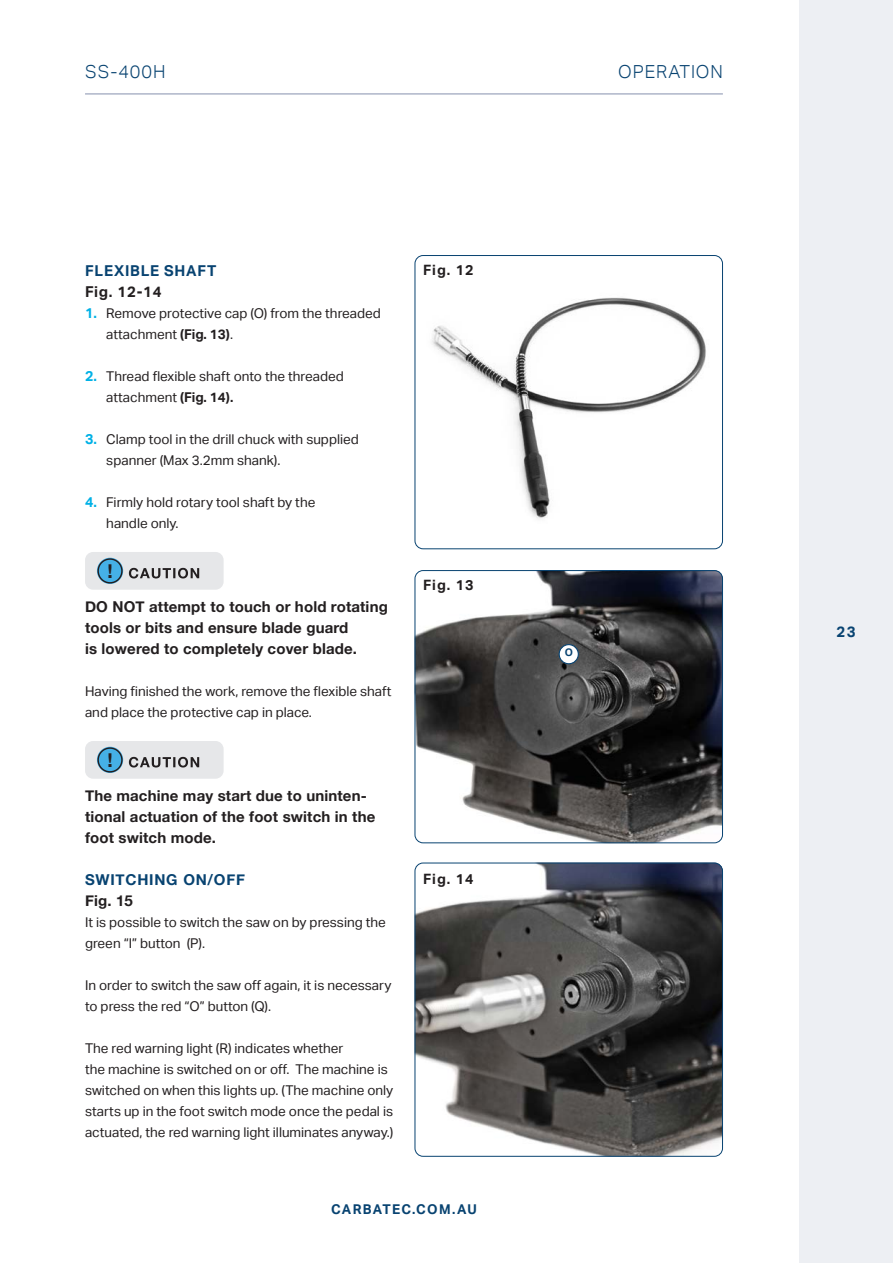
<style>
.page{position:relative;width:893px;height:1263px;background:#fff}
.page>*{position:absolute;margin:0;border:0;box-sizing:border-box;transform-origin:0 0}
.t1{font:700 19.05px "Helvetica Neue";color:#241f21}
.Folio{font:300 18px "Aktiv Grotesk";letter-spacing:.05em;color:#084371}
._00_BODY{font:700 15px/21px "Helvetica Neue";letter-spacing:.01em;color:#231f20}
.Subhead{font:700 15px/21px "Aktiv Grotesk";letter-spacing:.05em;color:#084371}
._00_BODY-2{font:700 15px/21px "Helvetica Neue";letter-spacing:.05em;color:#084371}
.Subhead-2{font:700 14.25px "Aktiv Grotesk";letter-spacing:.075em;color:#231f20}
._00_BODY-3{font:13.5px/21px "Aktiv Grotesk";color:#231f20}
.t2{font:700 13.5px "Aktiv Grotesk";letter-spacing:.1em;color:#084371}
.Subhead-3{font:700 10.5px "Aktiv Grotesk";color:#084371}
.s1{color:#231f20}
.s2{font-weight:700;font-size:14.25px;color:#00b1e6}
.s3{font-weight:700}
</style>
<div class="page">
<hr style="left:85px;top:94px;width:638px;height:1px;background:#8690ad">
<div style="left:85px;top:552px;width:139px;height:38px;background:#e6e7e9;border-radius:8px"></div>
<svg style="left:129px;top:568px;width:70px;height:10px"></svg>
<svg style="left:97px;top:558px;width:26px;height:26px"></svg>
<div style="left:97px;top:558px;width:26px;height:25px;border:1px solid #241f21;border-radius:50%"></div>
<div style="left:85px;top:741px;width:139px;height:38px;background:#e6e7e9;border-radius:8px"></div>
<svg style="left:129px;top:757px;width:70px;height:10px"></svg>
<svg style="left:97px;top:747px;width:26px;height:26px"></svg>
<div style="left:97px;top:747px;width:26px;height:25px;border:1px solid #241f21;border-radius:50%"></div>
<img style="left:432px;top:297px;width:274px;height:222px">
<div style="left:415px;top:255px;width:308px;height:294px;border:1px solid #084371;border-radius:8px"></div>
<img style="left:415px;top:570px;width:308px;height:273px">
<div style="left:415px;top:570px;width:308px;height:273px;border:1px solid #084371;border-radius:8px"></div>
<img style="left:415px;top:863px;width:308px;height:292px">
<div style="left:415px;top:863px;width:308px;height:294px;border:1px solid #084371;border-radius:8px"></div>
<div style="left:799px;top:0;width:94px;height:1263px;background:#edeff3"></div>
<div style="left:559px;top:645px;width:19px;height:19px;background:#fff;border-radius:50%"></div>
<div style="left:559px;top:644px;width:20px;height:20px;border:1px solid #084371;border-radius:50%"></div>
<h2 class="Folio" style="left:85px;top:61px;width:82px">SS-400H</h2>
<p class="Subhead" style="left:85px;top:260px;width:133px">FLEXIBLE SHAFT<br><span class="s1">Fig. 12-14</span></p>
<p class="_00_BODY-3" style="left:106px;top:303px;width:276px;text-indent:-21px"><span class="s2">1.</span> Remove protective cap (O) from the threaded attachment <span class="s3">(Fig. 13)</span>.</p>
<p class="_00_BODY-3" style="left:106px;top:366px;width:239px;text-indent:-21px"><span class="s2">2.</span> Thread flexible shaft onto the threaded attachment <span class="s3">(Fig. 14).</span></p>
<p class="_00_BODY-3" style="left:106px;top:429px;width:254px;text-indent:-21px"><span class="s2">3.</span> Clamp tool in the drill chuck with supplied spanner (Max 3.2mm shank).</p>
<p class="_00_BODY-3" style="left:106px;top:492px;width:211px;text-indent:-21px"><span class="s2">4.</span> Firmly hold rotary tool shaft by the handle only.</p>
<h1 class="t1" style="left:107px;top:556px;width:7px">!</h1>
<p class="_00_BODY" style="left:85px;top:597px;width:304px">DO NOT attempt to touch or hold rotating tools or bits and ensure blade guard<br>is lowered to completely cover blade.</p>
<p class="_00_BODY-3" style="left:85px;top:681px;width:308px">Having finished the work, remove the flexible shaft and place the protective cap in place.</p>
<h1 class="t1" style="left:107px;top:745px;width:7px">!</h1>
<p class="_00_BODY" style="left:85px;top:786px;width:292px">The machine may start due to uninten&shy;tional actuation of the foot switch in the foot switch mode.</p>
<p class="_00_BODY-2" style="left:85px;top:870px;width:161px">SWITCHING ON/OFF<br><span class="s1">Fig. 15</span></p>
<p class="_00_BODY-3" style="left:85px;top:912px;width:302px">It is possible to switch the saw on by pressing the green “I” button (P).</p>
<p class="_00_BODY-3" style="left:85px;top:975px;width:308px">In order to switch the saw off again, it is necessary to press the red “O” button (Q).</p>
<p class="_00_BODY-3" style="left:85px;top:1038px;width:310px">The red warning light (R) indicates whether<br>the machine is switched on or off. The machine is switched on when this lights up. (The machine only starts up in the foot switch mode once the pedal is actuated, the red warning light illuminates anyway.)</p>
<p class="Subhead-2" style="left:423px;top:262px;width:52px">Fig. 12</p>
<p class="Subhead-2" style="left:423px;top:577px;width:52px">Fig. 13</p>
<p class="Subhead-2" style="left:423px;top:871px;width:52px">Fig. 14</p>
<p class="t2" style="left:331px;top:1201px;width:147px">CARBATEC.COM.AU</p>
<p class="Folio" style="left:618px;top:61px;width:106px">OPERATION</p>
<p class="Subhead-3" style="left:565px;top:647px;width:10px">O</p>
<p class="Subhead" style="left:837px;top:621px;width:21px">23</p>
</div>
